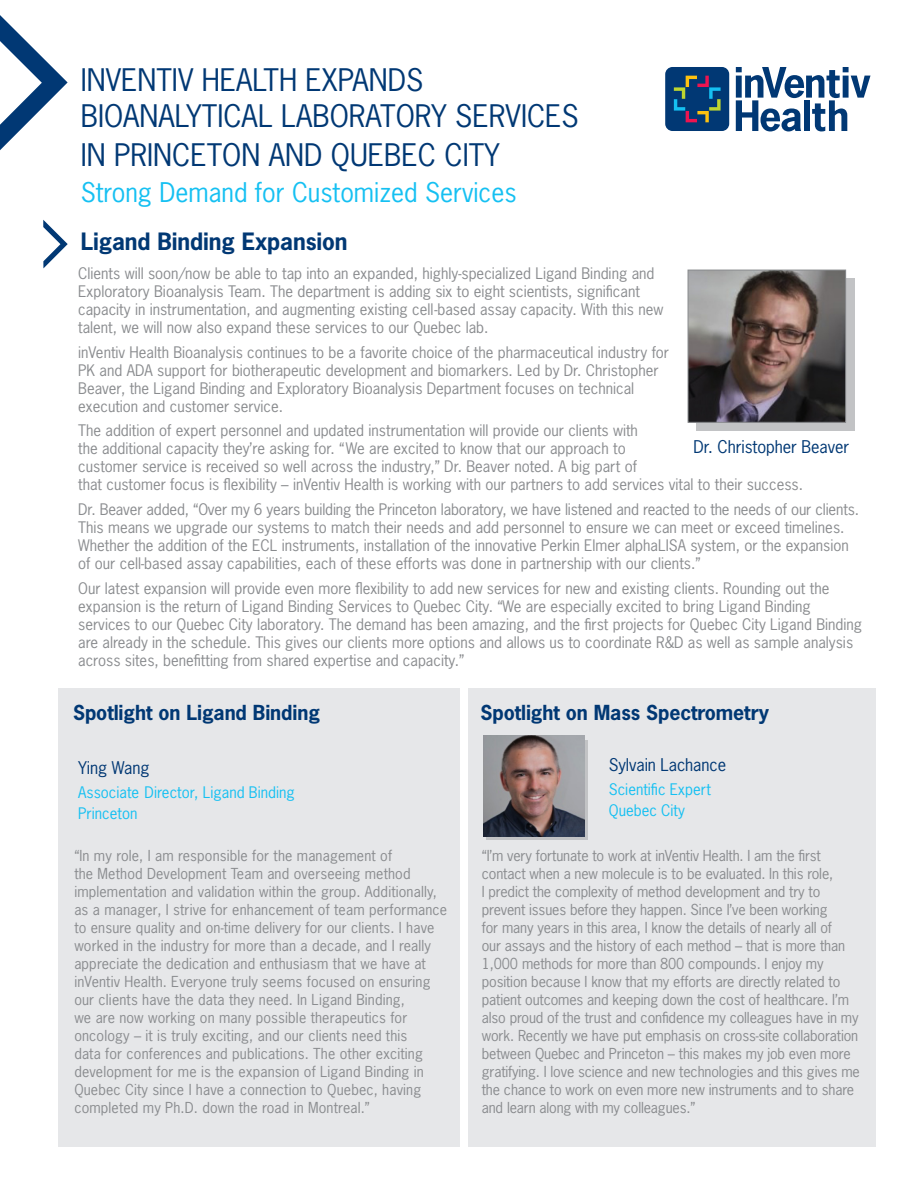
<style>
.page{position:relative;width:918px;height:1188px;background:#fff}
.page>*{position:absolute;margin:0;border:0;box-sizing:border-box;transform-origin:0 0}
.t1{font:29.25px/36px "News Gothic Std";color:#013874}
.t2{font:25.5px "News Gothic Std";color:#15c0f2}
.t3{font:700 22.5px "News Gothic Std";letter-spacing:-.005em;color:#013874}
.t4{font:700 19.5px "News Gothic Std";letter-spacing:-.005em;color:#013874}
.t5{font:16.5px "News Gothic Std";letter-spacing:-.005em;color:#013874}
.t6{font:15px/18px "News Gothic Std";color:#8a8c8f}
.t7{font:15px "News Gothic Std";color:#15c0f2}
.t8{font:14.25px/18px "News Gothic Std";letter-spacing:-.01em;color:#8a8c8f}
.t9{font:14.25px/18px "News Gothic Std";letter-spacing:.01em;color:#8a8c8f}
</style>
<div class="page">
<svg style="left:736px;top:67px;width:135px;height:64px"></svg>
<div style="left:665px;top:67px;width:64px;height:64px;background:#013874;border-radius:7px"></div>
<svg style="left:674px;top:76px;width:47px;height:46px"></svg>
<svg style="left:0;top:15px;width:68px;height:135px"></svg>
<svg style="left:43px;top:220px;width:25px;height:48px"></svg>
<div style="left:58px;top:688px;width:401px;height:458px;background:#e6e7e9"></div>
<div style="left:468px;top:688px;width:407px;height:458px;background:#e6e7e9"></div>
<svg style="left:487px;top:740px;width:101px;height:99px"></svg>
<img style="left:483px;top:735px;width:101px;height:101px">
<div style="left:697px;top:278px;width:158px;height:153px;background:#c2c3c5"></div>
<img style="left:690px;top:272px;width:154px;height:149px">
<div style="left:688px;top:270px;width:158px;height:153px;border:1px solid #8a8c8f"></div>
<p class="t1" style="left:81px;top:62px;width:500px">INVENTIV HEALTH EXPANDS<br>BIOANALYTICAL LABORATORY SERVICES</p>
<p class="t1" style="left:81px;top:137px;width:421px">IN PRINCETON AND QUEBEC CITY</p>
<p class="t2" style="left:81px;top:176px;width:438px">Strong Demand for Customized Services</p>
<p class="t3" style="left:81px;top:227px;width:268px">Ligand Binding Expansion</p>
<p class="t6" style="left:78px;top:264px;width:587px">Clients will soon/now be able to tap into an expanded, highly-specialized Ligand Binding and Exploratory Bioanalysis Team. The department is adding six to eight scientists, significant capacity in instrumentation, and augmenting existing cell-based assay capacity. With this new talent, we will now also expand these services to our Quebec lab.</p>
<p class="t6" style="left:78px;top:343px;width:593px">inVentiv Health Bioanalysis continues to be a favorite choice of the pharmaceutical industry for PK and ADA support for biotherapeutic development and biomarkers. Led by Dr. Christopher Beaver, the Ligand Binding and Exploratory Bioanalysis Department focuses on technical execution and customer service.</p>
<p class="t6" style="left:78px;top:422px;width:726px">The addition of expert personnel and updated instrumentation will provide our clients with<br>the additional capacity they’re asking for. “We are excited to know that our approach to<br>customer service is received so well across the industry,” Dr. Beaver noted. A big part of<br>that customer focus is flexibility – inVentiv Health is working with our partners to add services vital to their success.</p>
<p class="t6" style="left:78px;top:500px;width:782px">Dr. Beaver added, “Over my 6 years building the Princeton laboratory, we have listened and reacted to the needs of our clients.<br>This means we upgrade our systems to match their needs and add personnel to ensure we can meet or exceed timelines.<br>Whether the addition of the ECL instruments, installation of the innovative Perkin Elmer alphaLISA system, or the expansion of our cell-based assay capabilities, each of these efforts was done in partnership with our clients.”</p>
<p class="t6" style="left:78px;top:579px;width:786px">Our latest expansion will provide even more flexibility to add new services for new and existing clients. Rounding out the expansion is the return of Ligand Binding Services to Quebec City. “We are especially excited to bring Ligand Binding services to our Quebec City laboratory. The demand has been amazing, and the first projects for Quebec City Ligand Binding are already in the schedule. This gives our clients more options and allows us to coordinate R&amp;D as well as sample analysis across sites, benefitting from shared expertise and capacity.”</p>
<p class="t5" style="left:694px;top:436px;width:157px">Dr. Christopher Beaver</p>
<p class="t4" style="left:73px;top:700px;width:248px">Spotlight on Ligand Binding</p>
<p class="t5" style="left:78px;top:757px;width:73px">Ying Wang</p>
<p class="t7" style="left:78px;top:782px;width:218px">Associate Director, Ligand Binding</p>
<p class="t7" style="left:78px;top:803px;width:61px">Princeton</p>
<p class="t9" style="left:74px;top:846px;width:374px">“In my role, I am responsible for the management of<br>the Method Development Team and overseeing method implementation and validation within the group. Additionally, as a manager, I strive for enhancement of team performance to ensure quality and on-time delivery for our clients. I have worked in the industry for more than a decade, and I really appreciate the dedication and enthusiasm that we have at inVentiv Health. Everyone truly seems focused on ensuring our clients have the data they need. In Ligand Binding,<br>we are now working on many possible therapeutics for oncology – it is truly exciting, and our clients need this<br>data for conferences and publications. The other exciting development for me is the expansion of Ligand Binding in Quebec City since I have a connection to Quebec, having completed my Ph.D. down the road in Montreal.”</p>
<p class="t4" style="left:481px;top:700px;width:290px">Spotlight on Mass Spectrometry</p>
<p class="t5" style="left:609px;top:754px;width:119px">Sylvain Lachance</p>
<p class="t7" style="left:609px;top:780px;width:104px">Scientific Expert</p>
<p class="t7" style="left:609px;top:801px;width:78px">Quebec City</p>
<p class="t8" style="left:482px;top:846px;width:380px">“I’m very fortunate to work at inVentiv Health. I am the first contact when a new molecule is to be evaluated. In this role,<br>I predict the complexity of method development and try to prevent issues before they happen. Since I’ve been working<br>for many years in this area, I know the details of nearly all of<br>our assays and the history of each method – that is more than 1,000 methods for more than 800 compounds. I enjoy my position because I know that my efforts are directly related to patient outcomes and keeping down the cost of healthcare. I’m also proud of the trust and confidence my colleagues have in my work. Recently we have put emphasis on cross-site collaboration between Quebec and Princeton – this makes my job even more gratifying. I love science and new technologies and this gives me the chance to work on even more new instruments and to share and learn along with my colleagues.”</p>
</div>
